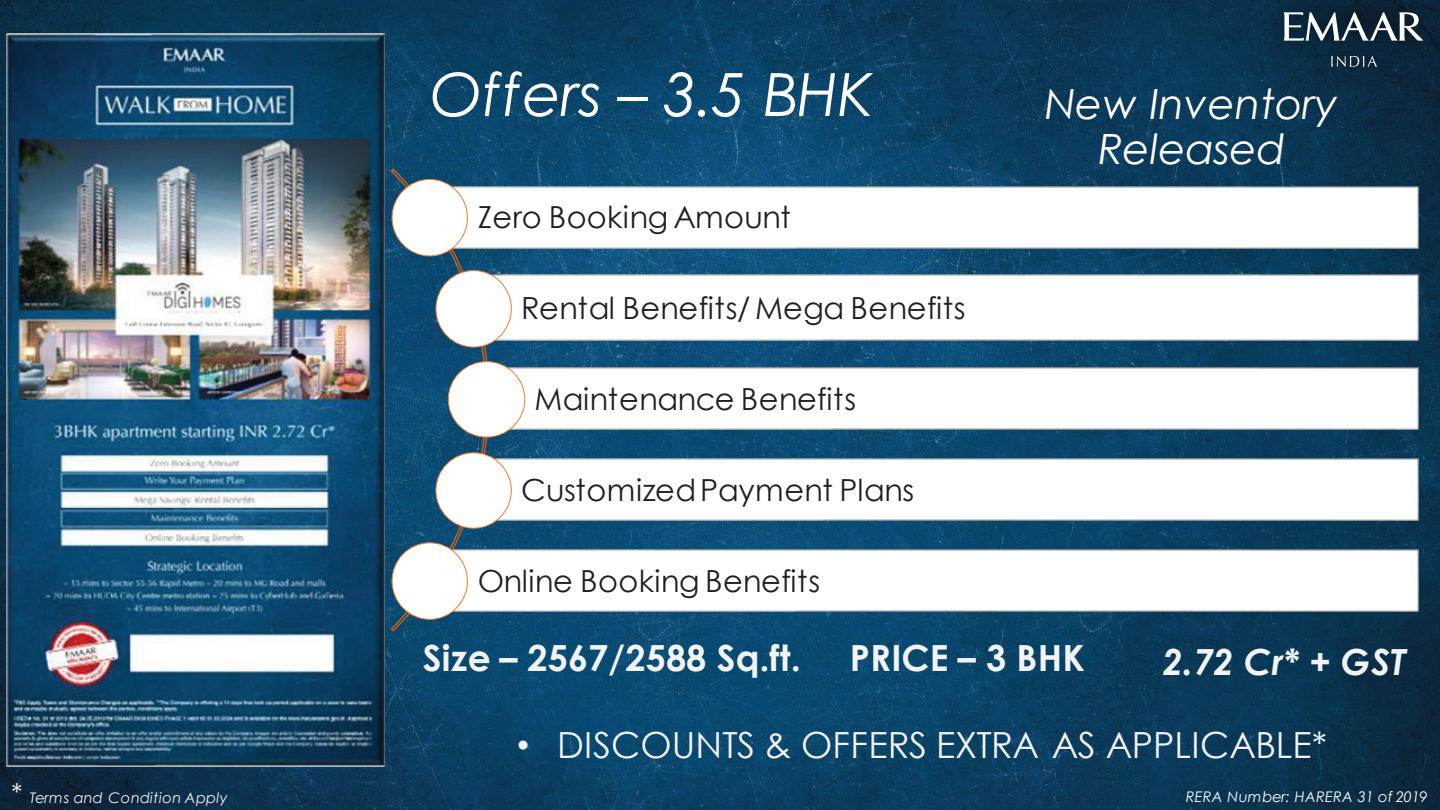
<style>
.page{position:relative;width:1440px;height:810px;background:#fff}
.page>*{position:absolute;margin:0;border:0;box-sizing:border-box;transform-origin:0 0}
.t1{font:italic 59.7px "Century Gothic";color:#fff}
.t2{font:italic 41.7px/45px "Century Gothic";color:#fff;text-align:center}
.t3{font:36px "Century Gothic";color:#f2f3f4}
.t4{font:700 36px "Century Gothic";letter-spacing:.005em;color:#f2f3f4}
.t5{font:italic 700 36px "Century Gothic";letter-spacing:.005em;color:#f2f3f4}
.t6{font:30.45px "Century Gothic";letter-spacing:.01em;color:#231f20}
.t7{font:italic 14.7px "Century Gothic";letter-spacing:.005em;color:#fff}
.t8{font:italic 14.7px "Century Gothic";letter-spacing:.02em;color:#f2f3f4}
.s1{font-size:27px}
.s2{font-family:"Arial"}
</style>
<div class="page">
<img style="left:0;top:0;width:1440px;height:810px">
<img style="left:1260px;top:0;width:180px;height:91px">
<svg style="left:1331px;top:56px;width:46px;height:11px"></svg>
<svg style="left:1284px;top:12px;width:139px;height:29px"></svg>
<img style="left:4px;top:31px;width:382px;height:738px">
<svg style="left:389px;top:167px;width:132px;height:466px;background:#0e4b72"></svg>
<img style="left:449px;top:184px;width:971px;height:66px">
<div style="left:392px;top:179px;width:75px;height:77px;background:#fff;border-radius:50%"></div>
<div style="left:392px;top:179px;width:76px;height:77px;border:1px solid #ee7d2f;border-radius:50%"></div>
<img style="left:511px;top:272px;width:909px;height:71px">
<svg style="left:436px;top:271px;width:75px;height:76px"></svg>
<div style="left:436px;top:270px;width:76px;height:77px;border:1px solid #ee7d2f;border-radius:50%"></div>
<img style="left:525px;top:366px;width:895px;height:65px">
<svg style="left:448px;top:362px;width:77px;height:75px"></svg>
<div style="left:448px;top:361px;width:77px;height:76px;border:1px solid #ee7d2f;border-radius:50%"></div>
<img style="left:491px;top:457px;width:929px;height:66px">
<div style="left:436px;top:453px;width:75px;height:75px;background:#fff;border-radius:38px"></div>
<div style="left:436px;top:452px;width:76px;height:77px;border:1px solid #ee7d2f;border-radius:50%"></div>
<img style="left:467px;top:548px;width:953px;height:66px">
<svg style="left:392px;top:543px;width:75px;height:76px"></svg>
<div style="left:392px;top:542px;width:76px;height:78px;border:1px solid #ee7d2f;border-radius:50%"></div>
<p class="t8" style="left:11px;top:787px;width:218px"><span class="s1">*</span> Terms and Condition Apply</p>
<h1 class="t1" style="left:431px;top:53px;width:444px">Offers – 3.5 BHK</h1>
<p class="t6" style="left:478px;top:196px;width:314px">Zero Booking Amount</p>
<p class="t6" style="left:521px;top:287px;width:446px">Rental Benefits/ Mega Benefits</p>
<p class="t6" style="left:535px;top:378px;width:323px">Maintenance Benefits</p>
<p class="t6" style="left:521px;top:469px;width:394px">Customized Payment Plans</p>
<p class="t6" style="left:478px;top:560px;width:344px">Online Booking Benefits</p>
<h2 class="t2" style="left:1045px;top:81px;width:294px">New Inventory<br>Released</h2>
<p class="t4" style="left:423px;top:631px;width:380px">Size – 2567/2588 Sq.ft.</p>
<p class="t4" style="left:850px;top:631px;width:237px">PRICE – 3 BHK</p>
<p class="t5" style="left:1163px;top:635px;width:244px">2.72 Cr* + GST</p>
<p class="t3" style="left:517px;top:720px;width:812px"><span class="s2">•</span> DISCOUNTS &amp; OFFERS EXTRA AS APPLICABLE*</p>
<p class="t7" style="left:1186px;top:786px;width:243px">RERA Number: HARERA 31 of 2019</p>
</div>
